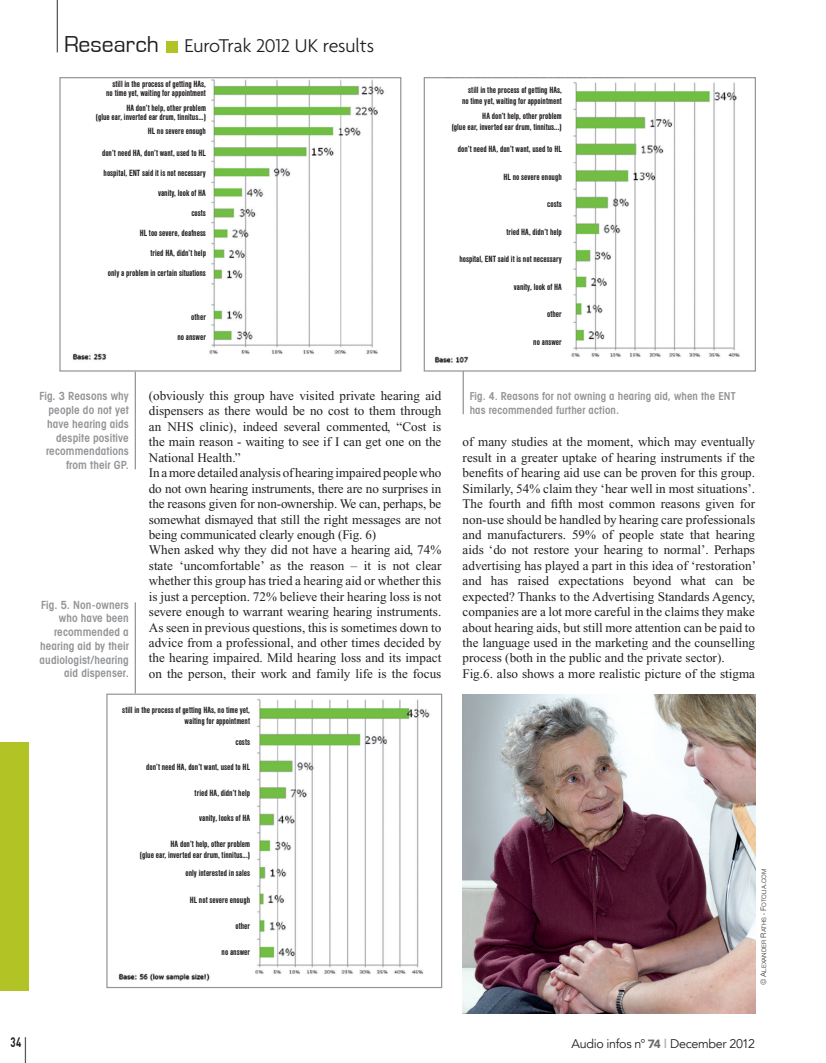
<style>
.page{position:relative;width:826px;height:1063px;background:#fff}
.page>*{position:absolute;margin:0;border:0;box-sizing:border-box;transform-origin:0 0}
.t1{font:300 20px "Agenda";letter-spacing:-.01em;color:#231f20}
.t2{font:700 13.62px "DIN";color:#231f20;scale:.71 1}
.t3{font:13.12px/15.4px "Times New Roman";color:#231f20}
.t4{font:12.5px "Avenir";letter-spacing:-.025em;color:#231f20}
.t5{font:600 condensed 11.25px/13.8px "Avant Garde";letter-spacing:.01em;color:#939598;text-align:right}
.t6{font:600 condensed 11px/13.8px "Avant Garde";letter-spacing:.01em;color:#939598}
.t7{font:700 condensed 9.38px/20px "Nimbus Sans T";color:#231f20;text-align:right}
.t8{font:6.5px "Nimbus Sans Novus T Regular SC800";color:#231f20}
.s1{font-family:"Eurostile";font-weight:400;font-size:23.75px}
.s2{font-size:8.12px}
.s3{font-weight:900;font-size:11.88px;color:#6c6d70}
.s4{font-weight:800;color:#b8b9b7}
</style>
<div class="page">
<svg style="left:25px;top:1037px;width:1px;height:26px"></svg>
<div style="left:0;top:742px;width:28px;height:248px;background:#b2c326"></div>
<hr style="left:57px;top:0;width:1px;height:52px;background:#57585a">
<div style="left:166px;top:41px;width:11px;height:11px;background:#b2c326"></div>
<hr style="left:135px;top:372px;width:1px;height:97px;background:#939598">
<hr style="left:135px;top:602px;width:1px;height:92px;background:#939598">
<img style="left:72px;top:79px;width:313px;height:281px">
<div style="left:59px;top:77px;width:342px;height:295px;border:1px solid #939598"></div>
<img style="left:118px;top:699px;width:312px;height:283px">
<div style="left:106px;top:694px;width:336px;height:294px;border:1px solid #939598"></div>
<img style="left:434px;top:82px;width:306px;height:281px">
<div style="left:423px;top:77px;width:333px;height:295px;border:1px solid #939598"></div>
<img style="left:462px;top:694px;width:294px;height:320px">
<hr style="left:462px;top:371px;width:2px;height:43px;background:#939598">
<h1 class="t1" style="left:64px;top:34px;width:311px"><span class="s1">Research</span> EuroTrak 2012 UK results</h1>
<p class="t7" style="left:106px;top:80px;width:101px;line-height:8.8px">still in the process of getting HAs, no time yet, waiting for appointment</p>
<p class="t7" style="left:96px;top:104px;width:112px;line-height:8.8px">HA don’t help, other problem<br>(glue ear, inverted ear drum, tinnitus...)</p>
<p class="t7" style="left:148px;top:120px;width:60px">HL no severe enough</p>
<p class="t7" style="left:102px;top:143px;width:105px">don’t need HA, don’t want, used to HL hospital, ENT said it is not necessary vanity, look of HA<br>costs<br>HL too severe, deafness<br>tried HA, didn’t help<br>only a problem in certain situations</p>
<p class="t7" style="left:177px;top:307px;width:30px">other<br>no answer</p>
<p class="t7" style="left:462px;top:85px;width:101px;line-height:10.6px">still in the process of getting HAs, no time yet, waiting for appointment</p>
<p class="t7" style="left:451px;top:110px;width:112px;line-height:10.6px">HA don’t help, other problem<br>(glue ear, inverted ear drum, tinnitus...)</p>
<p class="t7" style="left:458px;top:139px;width:105px">don’t need HA, don’t want, used to HL</p>
<p class="t7" style="left:503px;top:166px;width:60px">HL no severe enough</p>
<p class="t7" style="left:547px;top:194px;width:16px">costs</p>
<p class="t7" style="left:506px;top:221px;width:57px">tried HA, didn’t help</p>
<p class="t7" style="left:459px;top:249px;width:104px">hospital, ENT said it is not necessary</p>
<p class="t7" style="left:514px;top:276px;width:49px">vanity, look of HA</p>
<p class="t7" style="left:547px;top:304px;width:16px">other</p>
<p class="t7" style="left:533px;top:331px;width:30px">no answer</p>
<p class="t5" style="left:39px;top:389px;width:91px">Fig. 3 Reasons why people do not yet have hearing aids despite positive recommendations from their GP.</p>
<p class="t5" style="left:40px;top:598px;width:91px">Fig. 5. Non-owners who have been recommended a hearing aid by their audiologist/hearing aid dispenser.</p>
<p class="t3" style="left:149px;top:388px;width:294px">(obviously this group have visited private hearing aid dispensers as there would be no cost to them through an NHS clinic), indeed several commented, “Cost is the main reason - waiting to see if I can get one on the National Health.”<br>In a more detailed analysis of hearing impaired people who do not own hearing instruments, there are no surprises in the reasons given for non-ownership. We can, perhaps, be somewhat dismayed that still the right messages are not being communicated clearly enough (Fig. 6)<br>When asked why they did not have a hearing aid, 74% state ‘uncomfortable’ as the reason – it is not clear whether this group has tried a hearing aid or whether this is just a perception. 72% believe their hearing loss is not severe enough to warrant wearing hearing instruments.<br>As seen in previous questions, this is sometimes down to advice from a professional, and other times decided by the hearing impaired. Mild hearing loss and its impact on the person, their work and family life is the focus</p>
<p class="t7" style="left:122px;top:705px;width:129px;line-height:10.6px">still in the process of getting HAs, no time yet, waiting for appointment</p>
<p class="t7" style="left:235px;top:731px;width:16px">costs</p>
<p class="t7" style="left:146px;top:757px;width:105px">don’t need HA, don’t want, used to HL</p>
<p class="t7" style="left:195px;top:782px;width:57px">tried HA, didn’t help</p>
<p class="t7" style="left:199px;top:808px;width:52px">vanity, looks of HA</p>
<p class="t7" style="left:140px;top:838px;width:112px;line-height:10.6px">HA don’t help, other problem<br>(glue ear, inverted ear drum, tinnitus...)</p>
<p class="t7" style="left:185px;top:863px;width:66px">only interested in sales</p>
<p class="t7" style="left:190px;top:889px;width:62px">HL not severe enough</p>
<p class="t7" style="left:235px;top:916px;width:16px">other</p>
<p class="t7" style="left:222px;top:942px;width:30px">no answer</p>
<p class="t6" style="left:469px;top:389px;width:267px">Fig. 4. Reasons for not owning a hearing aid, when the ENT has recommended further action.</p>
<p class="t3" style="left:462px;top:434px;width:295px">of many studies at the moment, which may eventually result in a greater uptake of hearing instruments if the benefits of hearing aid use can be proven for this group.<br>Similarly, 54% claim they ‘hear well in most situations’.<br>The fourth and fifth most common reasons given for non-use should be handled by hearing care professionals and manufacturers. 59% of people state that hearing aids ‘do not restore your hearing to normal’. Perhaps advertising has played a part in this idea of ‘restoration’ and has raised expectations beyond what can be expected? Thanks to the Advertising Standards Agency, companies are a lot more careful in the claims they make about hearing aids, but still more attention can be paid to the language used in the marketing and the counselling process (both in the public and the private sector).<br>Fig.6. also shows a more realistic picture of the stigma</p>
<p class="t8" style="left:760px;top:985px;width:118px;rotate:-90deg"><span class="s2">© A</span>lexander <span class="s2">R</span>aths <span class="s2">- F</span>otolia<span class="s2">.</span>com</p>
<p class="t2" style="left:11px;top:1034px;width:17px">34</p>
<p class="t4" style="left:571px;top:1036px;width:185px">Audio infos n° <span class="s3">74</span> <span class="s4">l</span> December 2012</p>
</div>
